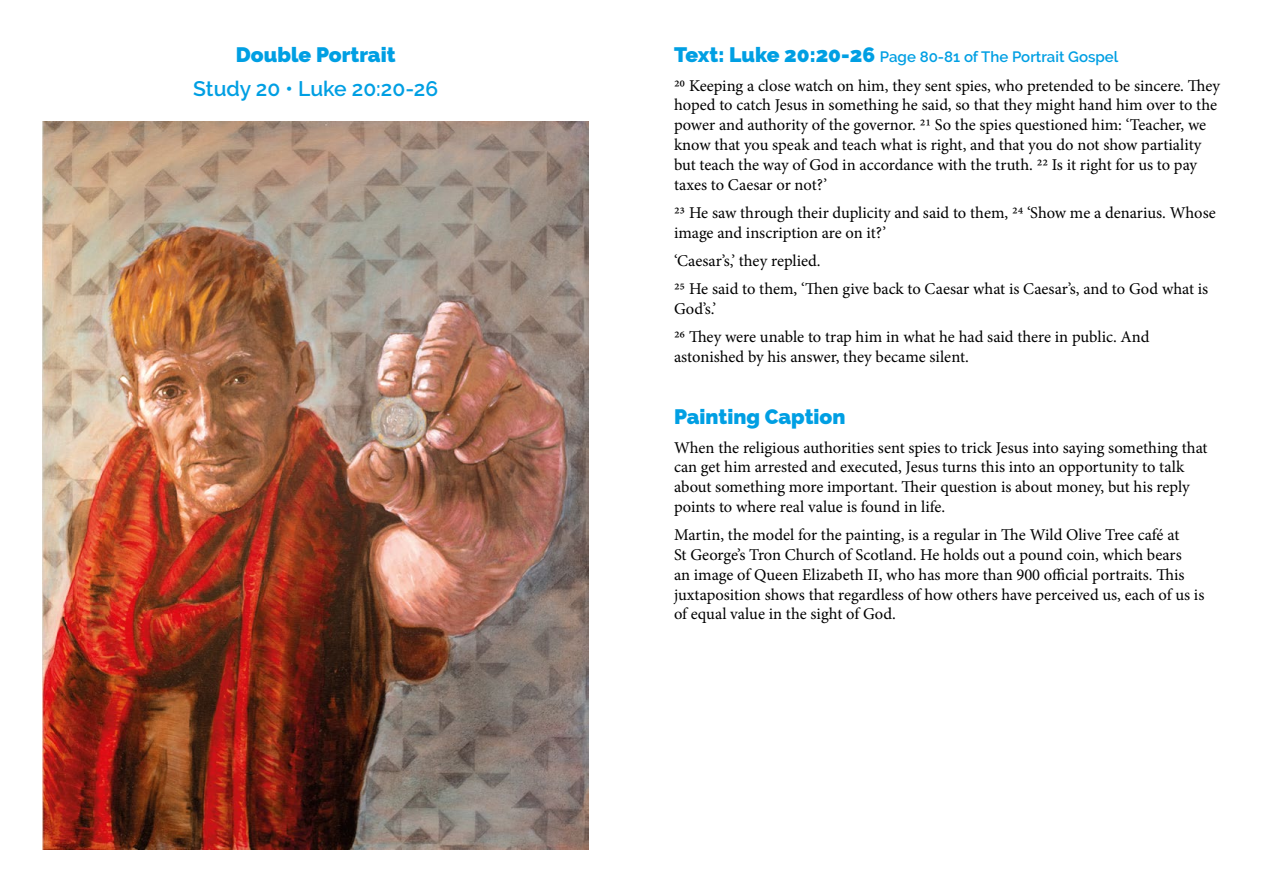
<style>
.page{position:relative;width:1263px;height:893px;background:#fff}
.page>*{position:absolute;margin:0;border:0;box-sizing:border-box;transform-origin:0 0}
.t1{font:800 21px "Raleway";color:#009fe3}
.t2{font:600 21px "Raleway";color:#009fe3}
.t3{font:16.5px/19.8px "Minion Pro";letter-spacing:-.005em;color:#000}
.t4{font:600 15px "Raleway";color:#009fe3}
.s1{font-weight:800;font-size:21px}
</style>
<div class="page">
<img style="left:43px;top:122px;width:546px;height:727px">
<p class="t1" style="left:236px;top:43px;width:161px">Double Portrait</p>
<p class="t2" style="left:193px;top:76px;width:246px">Study 20 • Luke 20:20-26</p>
<p class="t4" style="left:674px;top:48px;width:446px"><span class="s1">Text: Luke 20:20-26</span> Page 80-81 of The Portrait Gospel</p>
<p class="t3" style="left:674px;top:75px;width:548px">20 Keeping a close watch on him, they sent spies, who pretended to be sincere. They hoped to catch Jesus in something he said, so that they might hand him over to the power and authority of the governor. 21 So the spies questioned him: ‘Teacher, we know that you speak and teach what is right, and that you do not show partiality but teach the way of God in accordance with the truth. 22 Is it right for us to pay taxes to Caesar or not?’</p>
<p class="t3" style="left:674px;top:203px;width:543px">23 He saw through their duplicity and said to them, 24 ‘Show me a denarius. Whose image and inscription are on it?’</p>
<p class="t3" style="left:674px;top:247px;width:536px;line-height:28.3px">‘Caesar’s,’ they replied.<br>25 He said to them, ‘Then give back to Caesar what is Caesar’s, and to God what is</p>
<p class="t3" style="left:674px;top:295px;width:477px;line-height:28.3px">God’s.’<br>26 They were unable to trap him in what he had said there in public. And</p>
<p class="t3" style="left:674px;top:347px;width:296px">astonished by his answer, they became silent.</p>
<p class="t1" style="left:674px;top:405px;width:173px">Painting Caption</p>
<p class="t3" style="left:674px;top:437px;width:535px">When the religious authorities sent spies to trick Jesus into saying something that can get him arrested and executed, Jesus turns this into an opportunity to talk about something more important. Their question is about money, but his reply points to where real value is found in life.</p>
<p class="t3" style="left:674px;top:525px;width:532px">Martin, the model for the painting, is a regular in The Wild Olive Tree café at<br>St George’s Tron Church of Scotland. He holds out a pound coin, which bears<br>an image of Queen Elizabeth II, who has more than 900 official portraits. This juxtaposition shows that regardless of how others have perceived us, each of us is of equal value in the sight of God.</p>
</div>
